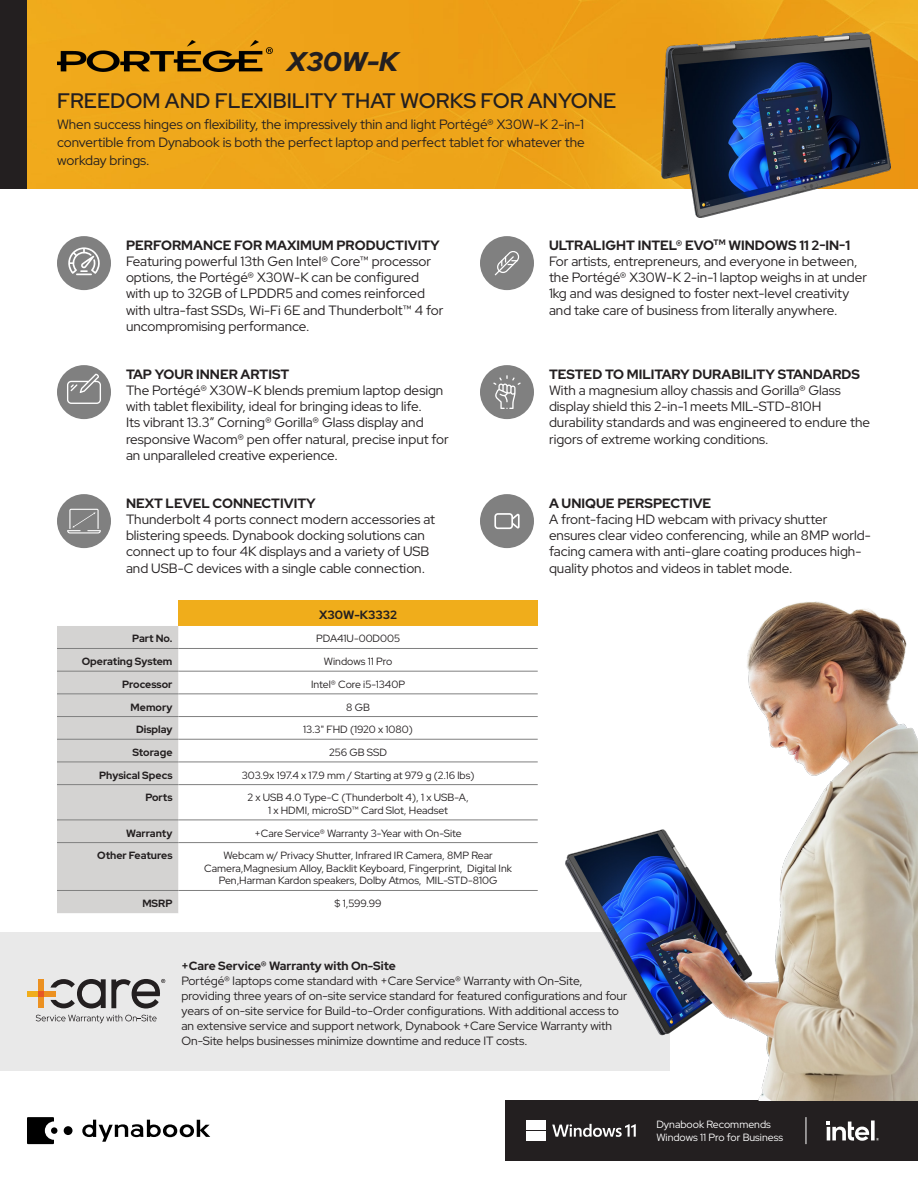
<style>
.page{position:relative;width:918px;height:1188px;background:#fff}
.page>*{position:absolute;margin:0;border:0;box-sizing:border-box;transform-origin:0 0}
.t1{font:italic 900 27px "Red Hat Display";color:#231f20}
.t2{font:500 21px "Red Hat Display";color:#231f20}
.t3{font:13.5px/16.2px "Red Hat Display";color:#231f20}
.t4{font:700 13.5px "Red Hat Display";color:#231f20}
.t5{font:12px/15px "Red Hat Display";color:#231f20}
.t6{font:700 12px "Red Hat Display";color:#231f20}
.t7{font:10.5px/12.6px "Red Hat Display";color:#231f20;text-align:center}
.t8{font:700 10.5px "Red Hat Display";color:#231f20}
.t9{font:10.5px/12.6px "Red Hat Display";color:#fff}
.s1{font-weight:700}
</style>
<div class="page">
<div style="left:480px;top:494px;width:54px;height:54px;background:#808080;border-radius:50%"></div>
<svg style="left:494px;top:513px;width:26px;height:16px"></svg>
<div style="left:178px;top:601px;width:360px;height:25px;background:#f0ad1b"></div>
<div style="left:57px;top:626px;width:121px;height:287px;background:#d4d3d2"></div>
<svg style="left:178px;top:626px;width:360px;height:287px"></svg>
<hr style="left:57px;top:648px;width:121px;height:1px;background:#808080">
<hr style="left:178px;top:648px;width:360px;height:1px;background:#808080">
<hr style="left:57px;top:671px;width:121px;height:1px;background:#808080">
<hr style="left:178px;top:671px;width:360px;height:1px;background:#808080">
<hr style="left:57px;top:694px;width:121px;height:1px;background:#808080">
<hr style="left:178px;top:694px;width:360px;height:1px;background:#808080">
<hr style="left:57px;top:716px;width:121px;height:1px;background:#808080">
<hr style="left:178px;top:716px;width:360px;height:1px;background:#808080">
<hr style="left:57px;top:739px;width:121px;height:1px;background:#808080">
<hr style="left:178px;top:739px;width:360px;height:1px;background:#808080">
<hr style="left:57px;top:762px;width:121px;height:1px;background:#808080">
<hr style="left:178px;top:762px;width:360px;height:1px;background:#808080">
<hr style="left:57px;top:784px;width:121px;height:1px;background:#808080">
<hr style="left:178px;top:784px;width:360px;height:1px;background:#808080">
<hr style="left:57px;top:820px;width:121px;height:1px;background:#808080">
<hr style="left:178px;top:820px;width:360px;height:1px;background:#808080">
<hr style="left:57px;top:842px;width:121px;height:1px;background:#808080">
<hr style="left:178px;top:842px;width:360px;height:1px;background:#808080">
<hr style="left:57px;top:890px;width:121px;height:1px;background:#808080">
<hr style="left:178px;top:890px;width:360px;height:1px;background:#808080">
<div style="left:0;top:932px;width:669px;height:138px;background:#e9e9e9"></div>
<div style="left:27px;top:0;width:891px;height:189px;background:#eea419"></div>
<div style="left:506px;top:1100px;width:412px;height:61px;background:#231f20"></div>
<div style="left:0;top:0;width:27px;height:189px;background:#231f20"></div>
<div style="left:526px;top:1120px;width:9px;height:10px;background:#fff"></div>
<div style="left:536px;top:1120px;width:10px;height:10px;background:#fff"></div>
<div style="left:526px;top:1131px;width:9px;height:10px;background:#fff"></div>
<div style="left:536px;top:1131px;width:10px;height:10px;background:#fff"></div>
<svg style="left:552px;top:1124px;width:84px;height:13px"></svg>
<svg style="left:827px;top:1120px;width:52px;height:21px"></svg>
<svg style="left:806px;top:1117px;width:1px;height:27px"></svg>
<div style="left:57px;top:236px;width:54px;height:54px;background:#808080;border-radius:50%"></div>
<svg style="left:68px;top:247px;width:32px;height:28px"></svg>
<div style="left:480px;top:365px;width:54px;height:54px;background:#808080;border-radius:50%"></div>
<svg style="left:493px;top:375px;width:28px;height:34px"></svg>
<svg style="left:27px;top:1117px;width:27px;height:27px"></svg>
<div style="left:51px;top:1127px;width:6px;height:7px;background:#000;border-radius:50%"></div>
<div style="left:64px;top:1126px;width:9px;height:9px;background:#000;border-radius:50%"></div>
<svg style="left:82px;top:1120px;width:128px;height:22px"></svg>
<img style="left:57px;top:40px;width:215px;height:31px">
<div style="left:57px;top:494px;width:54px;height:54px;background:#808080;border-radius:50%"></div>
<svg style="left:67px;top:509px;width:34px;height:24px"></svg>
<svg style="left:50px;top:979px;width:115px;height:30px"></svg>
<div style="left:27px;top:991px;width:12px;height:5px;background:#f0ad1b"></div>
<div style="left:43px;top:991px;width:12px;height:5px;background:#ec9121"></div>
<div style="left:38px;top:979px;width:6px;height:13px;background:#ec9121"></div>
<div style="left:38px;top:996px;width:6px;height:12px;background:#ec9121"></div>
<svg style="left:38px;top:991px;width:6px;height:5px"></svg>
<svg style="left:36px;top:1015px;width:121px;height:8px"></svg>
<img style="left:662px;top:33px;width:229px;height:184px">
<div style="left:57px;top:365px;width:54px;height:54px;background:#808080;border-radius:50%"></div>
<svg style="left:67px;top:374px;width:34px;height:30px"></svg>
<div style="left:480px;top:236px;width:54px;height:54px;background:#808080;border-radius:50%"></div>
<svg style="left:495px;top:251px;width:25px;height:24px"></svg>
<img style="left:565px;top:601px;width:353px;height:499px">
<p class="t1" style="left:287px;top:44px;width:113px">X30W-K</p>
<p class="t2" style="left:57px;top:87px;width:561px">FREEDOM AND FLEXIBILITY THAT WORKS FOR ANYONE</p>
<p class="t3" style="left:57px;top:115px;width:529px;line-height:18px;text-align:justify">When success hinges on flexibility, the impressively thin and light Portégé® X30W-K 2-in-1 convertible from Dynabook is both the perfect laptop and perfect tablet for whatever the workday brings.</p>
<p class="t4" style="left:126px;top:236px;width:315px">PERFORMANCE FOR MAXIMUM PRODUCTIVITY</p>
<p class="t3" style="left:126px;top:253px;width:319px">Featuring powerful 13th Gen Intel® Core™ processor options, the Portégé® X30W-K can be configured with up to 32GB of LPDDR5 and comes reinforced with ultra-fast SSDs, Wi-Fi 6E and Thunderbolt™ 4 for uncompromising performance.</p>
<p class="t4" style="left:126px;top:365px;width:165px">TAP YOUR INNER ARTIST</p>
<p class="t3" style="left:126px;top:382px;width:324px">The Portégé® X30W-K blends premium laptop design with tablet flexibility, ideal for bringing ideas to life.<br>Its vibrant 13.3” Corning® Gorilla® Glass display and responsive Wacom® pen offer natural, precise input for an unparalleled creative experience.</p>
<p class="t4" style="left:126px;top:494px;width:191px">NEXT LEVEL CONNECTIVITY</p>
<p class="t3" style="left:126px;top:511px;width:311px">Thunderbolt 4 ports connect modern accessories at blistering speeds. Dynabook docking solutions can connect up to four 4K displays and a variety of USB and USB-C devices with a single cable connection.</p>
<p class="t6" style="left:319px;top:607px;width:79px">X30W-K3332</p>
<p class="t8" style="left:132px;top:632px;width:42px">Part No.</p>
<p class="t7" style="left:316px;top:632px;width:85px">PDA41U-00D005</p>
<p class="t8" style="left:82px;top:655px;width:92px">Operating System</p>
<p class="t7" style="left:324px;top:655px;width:70px">Windows 11 Pro</p>
<p class="t8" style="left:122px;top:677px;width:52px">Processor</p>
<p class="t7" style="left:311px;top:678px;width:96px">Intel® Core i5-1340P</p>
<p class="t8" style="left:131px;top:700px;width:43px">Memory</p>
<p class="t7" style="left:346px;top:700px;width:25px">8 GB</p>
<p class="t8" style="left:136px;top:723px;width:38px">Display</p>
<p class="t7" style="left:303px;top:723px;width:111px">13.3" FHD (1920 x 1080)</p>
<p class="t8" style="left:132px;top:745px;width:42px">Storage</p>
<p class="t7" style="left:329px;top:746px;width:60px">256 GB SSD</p>
<p class="t8" style="left:99px;top:768px;width:75px">Physical Specs</p>
<p class="t7" style="left:242px;top:768px;width:234px">303.9x 197.4 x 17.9 mm / Starting at 979 g (2.16 lbs)</p>
<p class="t8" style="left:145px;top:791px;width:29px">Ports</p>
<p class="t7" style="left:247px;top:791px;width:223px">2 x USB 4.0 Type-C (Thunderbolt 4), 1 x USB-A,<br>1 x HDMI, microSD™ Card Slot, Headset</p>
<p class="t8" style="left:126px;top:826px;width:48px">Warranty</p>
<p class="t7" style="left:254px;top:826px;width:209px">+Care Service® Warranty 3-Year with On-Site</p>
<p class="t8" style="left:97px;top:849px;width:77px">Other Features</p>
<p class="t7" style="left:204px;top:849px;width:309px">Webcam w/ Privacy Shutter, Infrared IR Camera, 8MP Rear<br>Camera,Magnesium Alloy, Backlit Keyboard, Fingerprint, Digital Ink<br>Pen,Harman Kardon speakers, Dolby Atmos, MIL-STD-810G</p>
<p class="t8" style="left:142px;top:897px;width:32px">MSRP</p>
<p class="t7" style="left:335px;top:897px;width:48px">$ 1,599.99</p>
<p class="t4" style="left:549px;top:236px;width:303px">ULTRALIGHT INTEL® EVO<sup>TM</sup> WINDOWS 11 2-IN-1</p>
<p class="t3" style="left:549px;top:253px;width:320px">For artists, entrepreneurs, and everyone in between, the Portégé® X30W-K 2-in-1 laptop weighs in at under 1kg and was designed to foster next-level creativity and take care of business from literally anywhere.</p>
<p class="t3" style="left:549px;top:366px;width:323px"><span class="s1">TESTED TO MILITARY DURABILITY STANDARDS </span>With a magnesium alloy chassis and Gorilla® Glass display shield this 2-in-1 meets MIL-STD-810H durability standards and was engineered to endure the rigors of extreme working conditions.</p>
<p class="t4" style="left:549px;top:494px;width:164px">A UNIQUE PERSPECTIVE</p>
<p class="t3" style="left:549px;top:511px;width:323px">A front-facing HD webcam with privacy shutter ensures clear video conferencing, while an 8MP world&shy;facing camera with anti-glare coating produces high&shy;quality photos and videos in tablet mode.</p>
<p class="t6" style="left:181px;top:958px;width:216px">+Care Service® Warranty with On-Site</p>
<p class="t5" style="left:181px;top:973px;width:447px">Portégé® laptops come standard with +Care Service® Warranty with On-Site, providing three years of on-site service standard for featured configurations and four years of on-site service for Build-to-Order configurations. With additional access to an extensive service and support network, Dynabook +Care Service Warranty with On-Site helps businesses minimize downtime and reduce IT costs.</p>
<p class="t9" style="left:656px;top:1118px;width:128px">Dynabook Recommends<br>Windows 11 Pro for Business</p>
</div>
